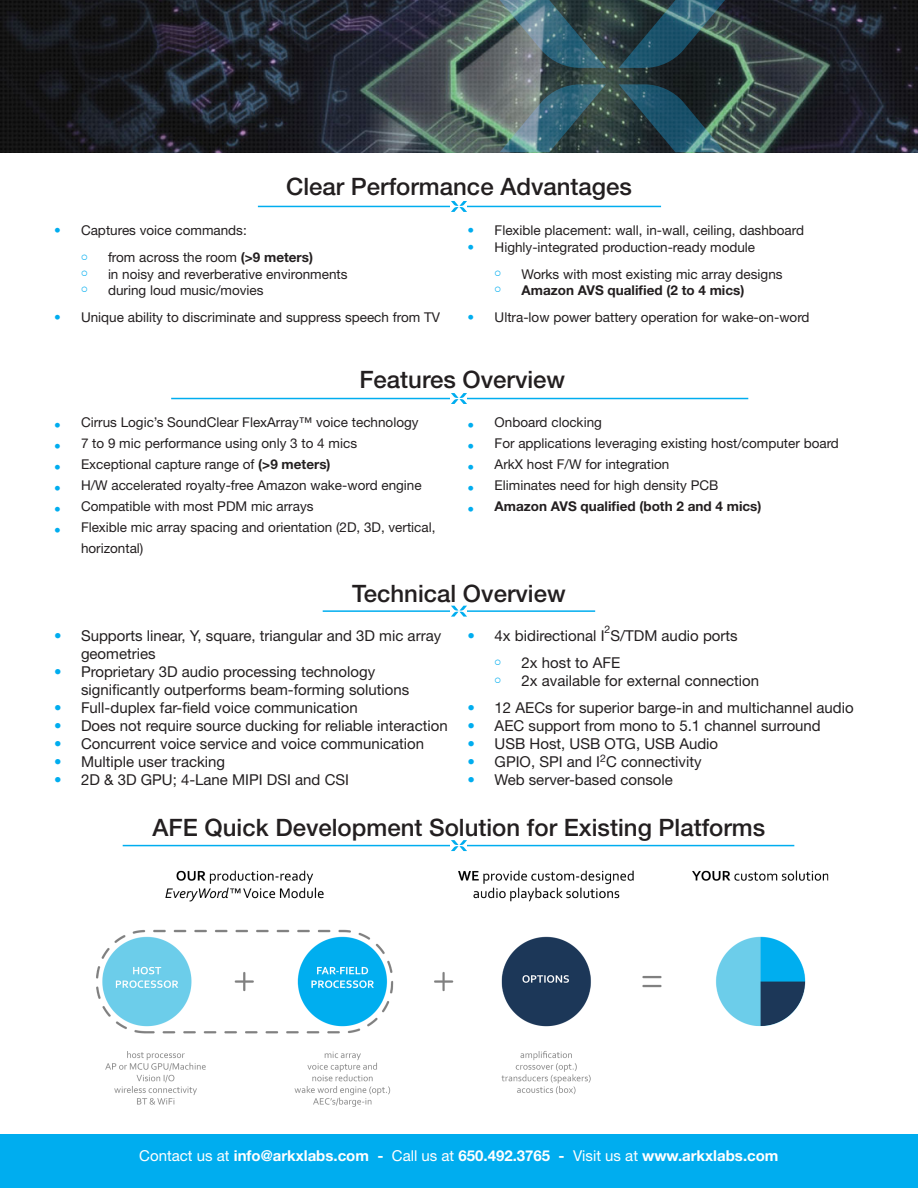
<style>
.page{position:relative;width:918px;height:1188px;background:#fff}
.page>*{position:absolute;margin:0;border:0;box-sizing:border-box;transform-origin:0 0}
.t1{font:500 24px "Helvetica Neue LT Std";color:#231f20}
.t2{font:15px/18px "Helvetica Neue LT Std";color:#231f20}
.t3{font:700 15px "Helvetica Neue LT Std";color:#fff}
.t4{font:13.5px/21px "Helvetica Neue LT Std";color:#231f20}
.t5{font:700 13.5px "Helvetica Neue LT Std";color:#231f20}
.t6{font:10.5px "Helvetica Neue LT Std";color:#231f20}
.s1{color:#00adef}
.s2{font-weight:700}
.s3{font-weight:400;color:#00adef}
.s4{font-weight:400}
</style>
<div class="page">
<div style="left:0;top:1134px;width:918px;height:54px;background:#00adef"></div>
<img style="left:0;top:0;width:918px;height:152px">
<svg style="left:619px;top:0;width:106px;height:68px;background:#284852"></svg>
<svg style="left:619px;top:84px;width:106px;height:68px;background:#26464f"></svg>
<svg style="left:500px;top:84px;width:106px;height:68px;background:#4d6b70"></svg>
<svg style="left:500px;top:0;width:106px;height:68px;background:#4b676f"></svg>
<hr style="left:171px;top:398px;width:577px;height:1px;background:#00adef">
<svg style="left:451px;top:393px;width:16px;height:11px"></svg>
<hr style="left:258px;top:206px;width:403px;height:1px;background:#00adef">
<svg style="left:451px;top:201px;width:16px;height:11px"></svg>
<hr style="left:323px;top:610px;width:272px;height:2px;background:#00adef">
<svg style="left:451px;top:606px;width:16px;height:11px"></svg>
<hr style="left:123px;top:845px;width:671px;height:1px;background:#00adef">
<img style="left:96px;top:870px;width:733px;height:237px">
<svg style="left:451px;top:840px;width:16px;height:11px"></svg>
<p class="t1" style="left:286px;top:172px;width:347px">Clear Performance Advantages</p>
<p class="t4" style="left:54px;top:220px;width:194px"><span class="s1">•</span> Captures voice commands:</p>
<p class="t4" style="left:108px;top:247px;width:207px">from across the room <span class="s2">(&gt;9 meters)</span></p>
<p class="t4" style="left:108px;top:263px;width:241px">in noisy and reverberative environments</p>
<p class="t4" style="left:108px;top:279px;width:157px">during loud music/movies</p>
<p class="t4" style="left:54px;top:306px;width:388px"><span class="s1">•</span> Unique ability to discriminate and suppress speech from TV</p>
<p class="t4" style="left:468px;top:220px;width:338px"><span class="s1">•</span> Flexible placement: wall, in-wall, ceiling, dashboard</p>
<p class="t4" style="left:468px;top:236px;width:289px"><span class="s1">•</span> Highly-integrated production-ready module</p>
<p class="t4" style="left:522px;top:263px;width:263px">Works with most existing mic array designs</p>
<p class="t5" style="left:522px;top:282px;width:224px">Amazon AVS qualified (2 to 4 mics)</p>
<p class="t4" style="left:468px;top:306px;width:343px"><span class="s1">•</span> Ultra-low power battery operation for wake-on-word</p>
<p class="t1" style="left:359px;top:365px;width:207px">Features Overview</p>
<p class="t4" style="left:54px;top:412px;width:366px"><span class="s1">•</span> Cirrus Logic’s SoundClear FlexArray™ voice technology</p>
<p class="t4" style="left:54px;top:433px;width:305px"><span class="s1">•</span> 7 to 9 mic performance using only 3 to 4 mics</p>
<p class="t4" style="left:54px;top:454px;width:278px"><span class="s1">•</span> Exceptional capture range of <span class="s2">(&gt;9 meters)</span></p>
<p class="t4" style="left:54px;top:475px;width:369px"><span class="s1">•</span> H/W accelerated royalty-free Amazon wake-word engine</p>
<p class="t4" style="left:54px;top:496px;width:261px"><span class="s1">•</span> Compatible with most PDM mic arrays</p>
<p class="t4" style="left:81px;top:517px;width:356px;text-indent:-27px"><span class="s1">•</span> Flexible mic array spacing and orientation (2D, 3D, vertical, horizontal)</p>
<p class="t4" style="left:468px;top:412px;width:136px"><span class="s1">•</span> Onboard clocking</p>
<p class="t4" style="left:468px;top:433px;width:373px"><span class="s1">•</span> For applications leveraging existing host/computer board</p>
<p class="t4" style="left:468px;top:454px;width:203px"><span class="s1">•</span> ArkX host F/W for integration</p>
<p class="t4" style="left:468px;top:475px;width:252px"><span class="s1">•</span> Eliminates need for high density PCB</p>
<p class="t5" style="left:468px;top:498px;width:295px"><span class="s3">•</span> Amazon AVS qualified (both 2 and 4 mics)</p>
<p class="t1" style="left:352px;top:579px;width:215px">Technical Overview</p>
<p class="t2" style="left:81px;top:626px;width:362px;text-indent:-27px"><span class="s1">•</span> Supports linear, Y, square, triangular and 3D mic array geometries</p>
<p class="t2" style="left:81px;top:662px;width:330px;text-indent:-27px"><span class="s1">•</span> Proprietary 3D audio processing technology significantly outperforms beam-forming solutions</p>
<p class="t2" style="left:54px;top:698px;width:305px"><span class="s1">•</span> Full-duplex far-field voice communication</p>
<p class="t2" style="left:54px;top:716px;width:395px"><span class="s1">•</span> Does not require source ducking for reliable interaction</p>
<p class="t2" style="left:54px;top:734px;width:372px"><span class="s1">•</span> Concurrent voice service and voice communication</p>
<p class="t2" style="left:54px;top:752px;width:173px"><span class="s1">•</span> Multiple user tracking</p>
<p class="t2" style="left:54px;top:770px;width:297px"><span class="s1">•</span> 2D &amp; 3D GPU; 4-Lane MIPI DSI and CSI</p>
<p class="t6" style="left:605px;top:623px;width:7px">2</p>
<p class="t2" style="left:522px;top:653px;width:100px">2x host to AFE</p>
<p class="t2" style="left:522px;top:671px;width:239px">2x available for external connection</p>
<p class="t2" style="left:468px;top:698px;width:388px"><span class="s1">•</span> 12 AECs for superior barge-in and multichannel audio</p>
<p class="t2" style="left:468px;top:716px;width:355px"><span class="s1">•</span> AEC support from mono to 5.1 channel surround</p>
<p class="t2" style="left:468px;top:734px;width:252px"><span class="s1">•</span> USB Host, USB OTG, USB Audio</p>
<p class="t2" style="left:468px;top:752px;width:235px"><span class="s1">•</span> GPIO, SPI and I<sup>2</sup>C connectivity</p>
<p class="t2" style="left:468px;top:770px;width:207px"><span class="s1">•</span> Web server-based console</p>
<p class="t2" style="left:468px;top:626px;width:272px"><span class="s1">•</span> 4x bidirectional I S/TDM audio ports</p>
<p class="t1" style="left:153px;top:813px;width:614px">AFE Quick Development Solution for Existing Platforms</p>
<p class="t3" style="left:139px;top:1146px;width:641px"><span class="s4">Contact us at</span> info@arkxlabs.com - <span class="s4">Call us at</span> 650.492.3765 - <span class="s4">Visit us at</span> www.arkxlabs.com</p>
</div>
